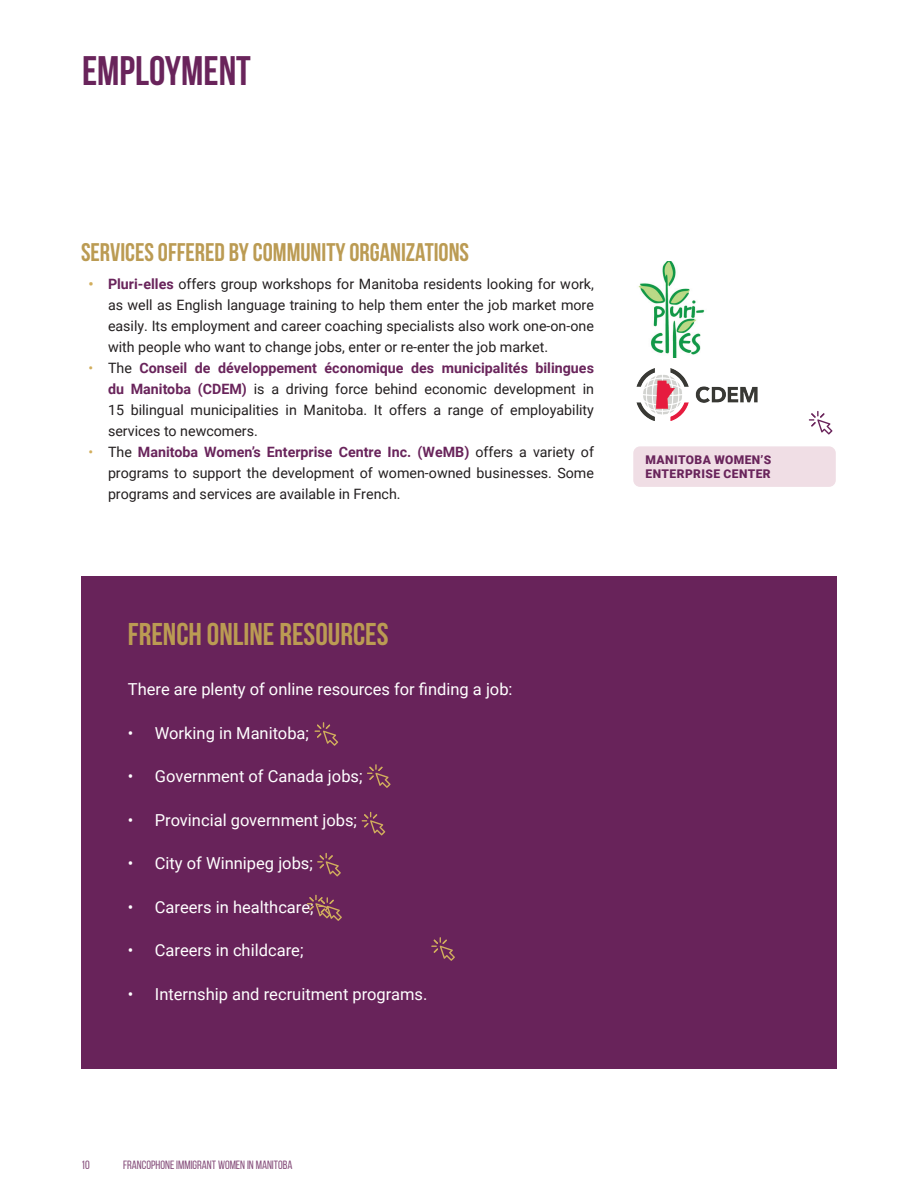
<style>
.page{position:relative;width:918px;height:1188px;background:#fff}
.page>*{position:absolute;margin:0;border:0;box-sizing:border-box;transform-origin:0 0}
.Paragraph_Style_6{font:700 41.25px "Bebas Neue";color:#69245b}
.Subtitle_1{font:700 31.5px "Bebas Neue";color:#bb9b53}
.Subtitle_1-2{font:700 25.5px "Bebas Neue";color:#bb9b53}
.Body_text{font:16.5px "Roboto";color:#fff}
.t1{font:14.25px/21px "Roboto";color:#231f20;text-align:justify}
.t2{font:12px "Bebas Neue";color:#69245b}
.Text_Pour_lien{font:900 12px/13.5px "Roboto";letter-spacing:.035em;color:#69245b}
.s1{font-weight:700;color:#d2ae5d}
.s2{font-weight:700;color:#69245b}
.s3{color:#d2ae5d}
</style>
<div class="page">
<div style="left:81px;top:576px;width:756px;height:492px;background:#68235a"></div>
<svg style="left:315px;top:722px;width:23px;height:24px"></svg>
<svg style="left:367px;top:764px;width:24px;height:24px"></svg>
<svg style="left:362px;top:812px;width:23px;height:23px"></svg>
<svg style="left:317px;top:853px;width:24px;height:23px"></svg>
<svg style="left:307px;top:895px;width:35px;height:26px"></svg>
<svg style="left:431px;top:937px;width:24px;height:24px"></svg>
<img style="left:636px;top:369px;width:122px;height:52px">
<img style="left:638px;top:261px;width:67px;height:96px">
<div style="left:633px;top:446px;width:203px;height:41px;background:#f0dee5;border-radius:7px"></div>
<svg style="left:809px;top:411px;width:23px;height:24px"></svg>
<p class="Paragraph_Style_6" style="left:82px;top:48px;width:170px">EMPLOYMENT</p>
<p class="Subtitle_1-2" style="left:81px;top:238px;width:390px">SERVICES OFFERED BY COMMUNITY ORGANIZATIONS</p>
<p class="t1" style="left:108px;top:273px;width:488px;text-indent:-20px"><span class="s1">•</span> <span class="s2">Pluri-elles</span> offers group workshops for Manitoba residents looking for work, as well as English language training to help them enter the job market more easily. Its employment and career coaching specialists also work one-on-one with people who want to change jobs, enter or re-enter the job market.</p>
<p class="t1" style="left:108px;top:357px;width:488px;text-indent:-20px"><span class="s3">•</span> The <span class="s2">Conseil de développement économique des municipalités bilingues du Manitoba (CDEM)</span> is a driving force behind economic development in 15 bilingual municipalities in Manitoba. It offers a range of employability services to newcomers.</p>
<p class="t1" style="left:108px;top:441px;width:487px;text-indent:-20px"><span class="s3">•</span> The <span class="s2">Manitoba Women’s Enterprise Centre Inc. (WeMB)</span> offers a variety of programs to support the development of women-owned businesses. Some programs and services are available in French.</p>
<p class="Text_Pour_lien" style="left:646px;top:453px;width:127px">MANITOBA WOMEN’S<br>ENTERPRISE CENTER</p>
<p class="Subtitle_1" style="left:128px;top:617px;width:262px">FRENCH ONLINE RESOURCES</p>
<p class="Body_text" style="left:128px;top:678px;width:386px">There are plenty of online resources for finding a job:</p>
<p class="Body_text" style="left:128px;top:721px;width:183px">• Working in Manitoba;</p>
<p class="Body_text" style="left:128px;top:765px;width:236px">• Government of Canada jobs;</p>
<p class="Body_text" style="left:128px;top:808px;width:231px">• Provincial government jobs;</p>
<p class="Body_text" style="left:128px;top:852px;width:187px">• City of Winnipeg jobs;</p>
<p class="Body_text" style="left:128px;top:895px;width:187px">• Careers in healthcare;</p>
<p class="Body_text" style="left:128px;top:939px;width:177px">• Careers in childcare;</p>
<p class="Body_text" style="left:128px;top:982px;width:301px">• Internship and recruitment programs.</p>
<p class="t2" style="left:81px;top:1158px;width:10px">10</p>
<p class="t2" style="left:123px;top:1158px;width:171px">FRANCOPHONE IMMIGRANT WOMEN IN MANITOBA</p>
</div>
